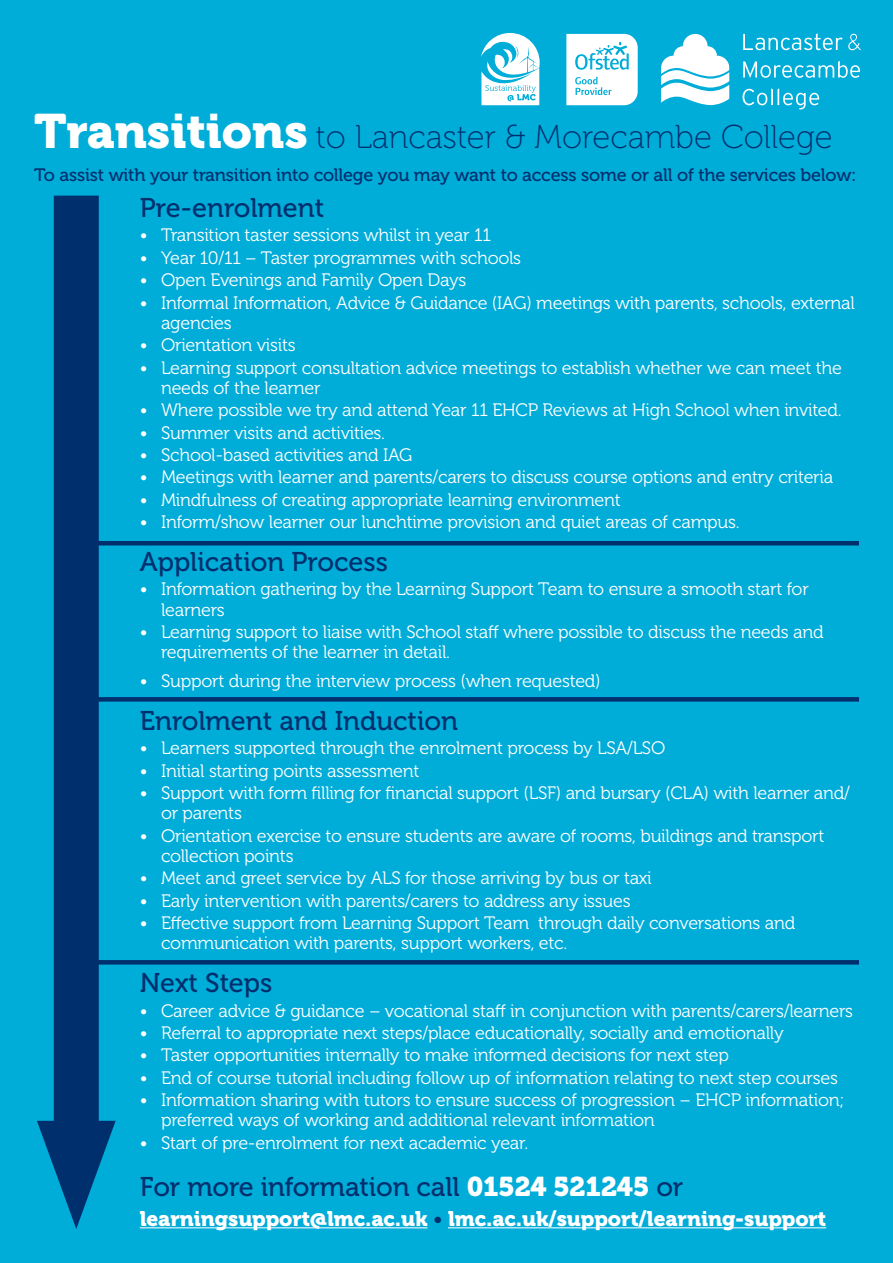
<style>
.page{position:relative;width:893px;height:1263px;background:#00acd8}
.page>*{position:absolute;margin:0;border:0;box-sizing:border-box;transform-origin:0 0}
.t1{font:33px "Museo 100";color:#002f6e}
.t2{font:27px "Museo 500";color:#002f6e}
.t3{font:21px "Museo 900";letter-spacing:-.005em;color:#fff}
.t4{font:18px/20.2px "Museo 300";letter-spacing:-.015em;color:#fff}
.t5{font:18px "Museo 500";letter-spacing:-.01em;color:#002f6e}
.s1{font-family:"Museo 900";font-size:48px;color:#fff}
.s2{font-family:"Museo 900";color:#fff}
.s3{font-family:"Museo 500";color:#002f6e}
</style>
<div class="page">
<hr style="left:140px;top:1227px;width:287px;height:1px;background:#fff">
<hr style="left:448px;top:1227px;width:378px;height:1px;background:#fff">
<svg style="left:743px;top:33px;width:99px;height:17px"></svg>
<svg style="left:743px;top:61px;width:117px;height:17px"></svg>
<svg style="left:742px;top:88px;width:77px;height:22px"></svg>
<svg style="left:848px;top:34px;width:13px;height:16px"></svg>
<svg style="left:661px;top:34px;width:68px;height:71px"></svg>
<svg style="left:566px;top:34px;width:72px;height:71px;background:#d9f2f9"></svg>
<svg style="left:481px;top:33px;width:59px;height:72px"></svg>
<div style="left:54px;top:196px;width:45px;height:961px;background:#002f6e"></div>
<svg style="left:37px;top:1121px;width:79px;height:108px"></svg>
<hr style="left:91px;top:541px;width:768px;height:4px;background:#002f6e">
<div style="left:91px;top:697px;width:768px;height:5px;background:#002f6e"></div>
<hr style="left:91px;top:960px;width:768px;height:4px;background:#002f6e">
<h1 class="t1" style="left:34px;top:119px;width:800px"><span class="s1">Transitions</span> to Lancaster &amp; Morecambe College</h1>
<p class="t5" style="left:34px;top:165px;width:824px">To assist with your transition into college you may want to access some or all of the services below:</p>
<h2 class="t2" style="left:140px;top:193px;width:186px">Pre-enrolment</h2>
<p class="t4" style="left:140px;top:225px;width:353px">• Transition taster sessions whilst in year 11</p>
<p class="t4" style="left:140px;top:248px;width:383px">• Year 10/11 – Taster programmes with schools</p>
<p class="t4" style="left:140px;top:270px;width:328px">• Open Evenings and Family Open Days</p>
<p class="t4" style="left:161px;top:293px;width:695px;text-indent:-21px">• Informal Information, Advice &amp; Guidance (IAG) meetings with parents, schools, external agencies</p>
<p class="t4" style="left:140px;top:335px;width:157px">• Orientation visits</p>
<p class="t4" style="left:161px;top:358px;width:682px;text-indent:-21px">• Learning support consultation advice meetings to establish whether we can meet the needs of the learner</p>
<p class="t4" style="left:140px;top:400px;width:703px">• Where possible we try and attend Year 11 EHCP Reviews at High School when invited.</p>
<p class="t4" style="left:140px;top:423px;width:247px">• Summer visits and activities.</p>
<p class="t4" style="left:140px;top:445px;width:274px">• School-based activities and IAG</p>
<p class="t4" style="left:140px;top:467px;width:695px">• Meetings with learner and parents/carers to discuss course options and entry criteria</p>
<p class="t4" style="left:140px;top:490px;width:483px">• Mindfulness of creating appropriate learning environment</p>
<p class="t4" style="left:140px;top:512px;width:601px">• Inform/show learner our lunchtime provision and quiet areas of campus.</p>
<h2 class="t2" style="left:140px;top:547px;width:250px">Application Process</h2>
<p class="t4" style="left:161px;top:579px;width:649px;text-indent:-21px">• Information gathering by the Learning Support Team to ensure a smooth start for learners</p>
<p class="t4" style="left:161px;top:622px;width:664px;text-indent:-21px">• Learning support to liaise with School staff where possible to discuss the needs and requirements of the learner in detail.</p>
<p class="t4" style="left:140px;top:671px;width:462px">• Support during the interview process (when requested)</p>
<h2 class="t2" style="left:140px;top:706px;width:320px">Enrolment and Induction</h2>
<p class="t4" style="left:140px;top:738px;width:527px">• Learners supported through the enrolment process by LSA/LSO</p>
<p class="t4" style="left:140px;top:761px;width:281px">• Initial starting points assessment</p>
<p class="t4" style="left:161px;top:783px;width:690px;text-indent:-21px">• Support with form filling for financial support (LSF) and bursary (CLA) with learner and/ or parents</p>
<p class="t4" style="left:161px;top:826px;width:665px;text-indent:-21px">• Orientation exercise to ensure students are aware of rooms, buildings and transport collection points</p>
<p class="t4" style="left:140px;top:868px;width:513px">• Meet and greet service by ALS for those arriving by bus or taxi</p>
<p class="t4" style="left:140px;top:891px;width:492px">• Early intervention with parents/carers to address any issues</p>
<p class="t4" style="left:161px;top:913px;width:636px;text-indent:-21px">• Effective support from Learning Support Team through daily conversations and communication with parents, support workers, etc.</p>
<h2 class="t2" style="left:140px;top:968px;width:134px">Next Steps</h2>
<p class="t4" style="left:140px;top:1001px;width:715px">• Career advice &amp; guidance – vocational staff in conjunction with parents/carers/learners</p>
<p class="t4" style="left:140px;top:1023px;width:645px">• Referral to appropriate next steps/place educationally, socially and emotionally</p>
<p class="t4" style="left:140px;top:1045px;width:591px">• Taster opportunities internally to make informed decisions for next step</p>
<p class="t4" style="left:140px;top:1068px;width:700px">• End of course tutorial including follow up of information relating to next step courses</p>
<p class="t4" style="left:161px;top:1090px;width:685px;text-indent:-21px">• Information sharing with tutors to ensure success of progression – EHCP information; preferred ways of working and additional relevant information</p>
<p class="t4" style="left:140px;top:1133px;width:390px">• Start of pre-enrolment for next academic year.</p>
<h2 class="t2" style="left:140px;top:1172px;width:545px">For more information call <span class="s2">01524 521245</span> or</h2>
<p class="t3" style="left:140px;top:1206px;width:688px">learningsupport@lmc.ac.uk <span class="s3">•</span> lmc.ac.uk/support/learning-support</p>
</div>
